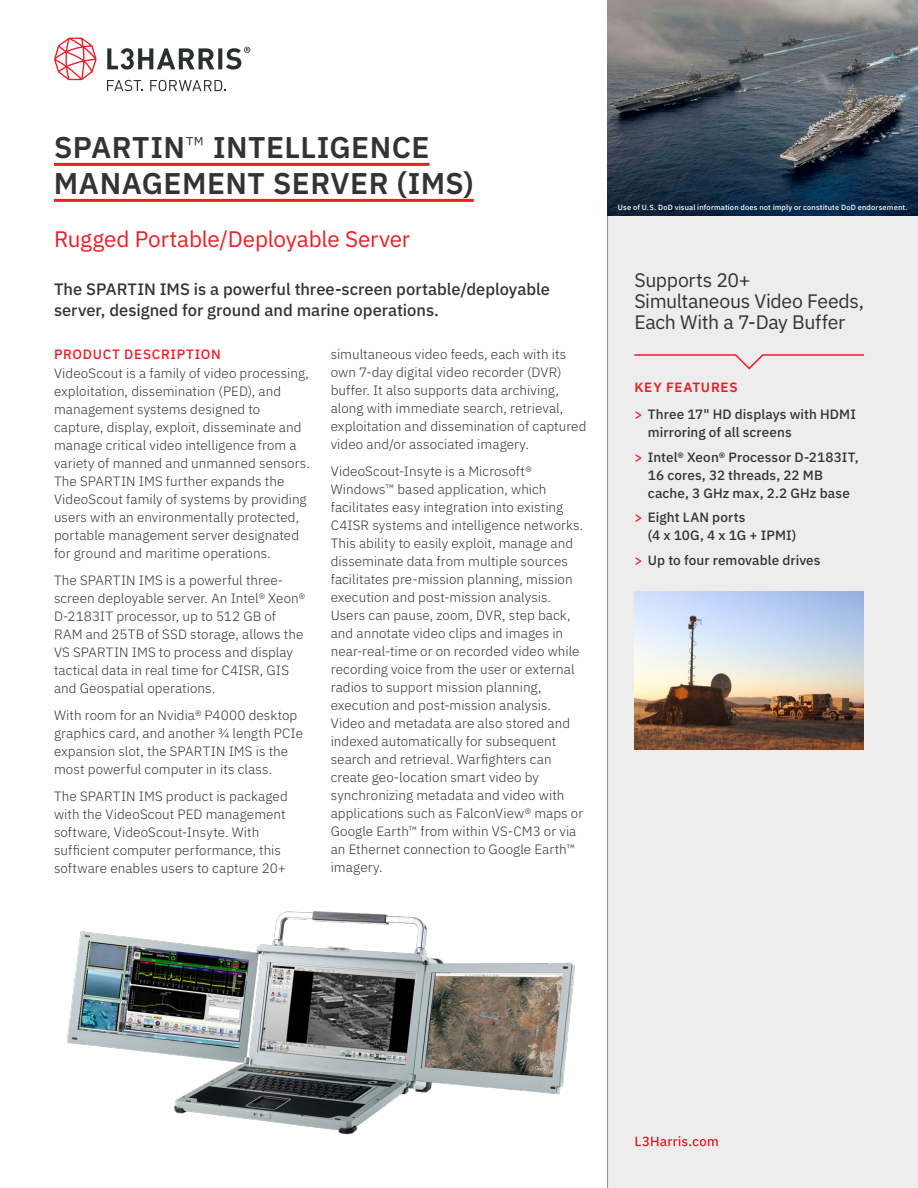
<style>
.page{position:relative;width:918px;height:1188px;background:#fff}
.page>*{position:absolute;margin:0;border:0;box-sizing:border-box;transform-origin:0 0}
.t1{font:600 30px/36px "IBM Plex Sans";letter-spacing:.015em;color:#333334}
.t2{font:22.5px "IBM Plex Sans";letter-spacing:-.01em;color:#ed1d24}
.t3{font:19.5px/21px "IBM Plex Sans";letter-spacing:-.02em;color:#333334}
.t4{font:500 16.5px/21px "IBM Plex Sans";color:#333334}
.t5{font:300 13.5px/18px "IBM Plex Sans";letter-spacing:.005em;color:#333334}
.t6{font:500 13.5px/18px "IBM Plex Sans";letter-spacing:.005em;color:#333334}
.t7{font:500 13.5px "IBM Plex Sans";letter-spacing:.055em;color:#ed1d24}
.t8{font:500 7.5px "IBM Plex Sans";letter-spacing:.02em;color:#fff}
.s1{font-weight:300}
.s2{font-weight:600;color:#ed1d24}
.s3{color:#ed1d24}
</style>
<div class="page">
<div style="left:608px;top:0;width:310px;height:1188px;background:#ededee"></div>
<hr style="left:607px;top:0;width:1px;height:1188px;background:#8a8c8e">
<svg style="left:634px;top:354px;width:231px;height:16px"></svg>
<svg style="left:636px;top:1136px;width:82px;height:10px"></svg>
<hr style="left:54px;top:163px;width:376px;height:3px;background:#ed1d24">
<hr style="left:54px;top:199px;width:420px;height:3px;background:#ed1d24">
<img style="left:67px;top:911px;width:509px;height:224px">
<img style="left:634px;top:592px;width:230px;height:157px">
<img style="left:608px;top:0;width:310px;height:216px">
<svg style="left:107px;top:80px;width:36px;height:11px"></svg>
<svg style="left:150px;top:80px;width:76px;height:11px"></svg>
<svg style="left:54px;top:38px;width:43px;height:42px"></svg>
<svg style="left:107px;top:47px;width:143px;height:23px"></svg>
<h1 class="t1" style="left:54px;top:127px;width:421px">SPARTIN<span class="s1">™</span> INTELLIGENCE<br>MANAGEMENT SERVER (IMS)</h1>
<h2 class="t2" style="left:54px;top:222px;width:358px">Rugged Portable/Deployable Server</h2>
<p class="t4" style="left:54px;top:277px;width:497px">The SPARTIN IMS is a powerful three-screen portable/deployable server, designed for ground and marine operations.</p>
<p class="t7" style="left:54px;top:344px;width:168px">PRODUCT DESCRIPTION</p>
<p class="t5" style="left:54px;top:364px;width:257px">VideoScout is a family of video processing, exploitation, dissemination (PED), and management systems designed to capture, display, exploit, disseminate and manage critical video intelligence from a variety of manned and unmanned sensors.<br>The SPARTIN IMS further expands the VideoScout family of systems by providing users with an environmentally protected, portable management server designated for ground and maritime operations.</p>
<p class="t5" style="left:54px;top:570px;width:253px">The SPARTIN IMS is a powerful three&shy;screen deployable server. An Intel® Xeon® D-2183IT processor, up to 512 GB of RAM and 25TB of SSD storage, allows the VS SPARTIN IMS to process and display tactical data in real time for C4ISR, GIS and Geospatial operations.</p>
<p class="t5" style="left:54px;top:705px;width:251px">With room for an Nvidia® P4000 desktop graphics card, and another ¾ length PCIe expansion slot, the SPARTIN IMS is the most powerful computer in its class.</p>
<p class="t5" style="left:54px;top:786px;width:235px">The SPARTIN IMS product is packaged with the VideoScout PED management software, VideoScout-Insyte. With sufficient computer performance, this software enables users to capture 20+</p>
<p class="t5" style="left:331px;top:344px;width:257px">simultaneous video feeds, each with its own 7-day digital video recorder (DVR) buffer. It also supports data archiving, along with immediate search, retrieval, exploitation and dissemination of captured video and/or associated imagery.</p>
<p class="t5" style="left:331px;top:461px;width:254px">VideoScout-Insyte is a Microsoft® Windows™ based application, which facilitates easy integration into existing C4ISR systems and intelligence networks.<br>This ability to easily exploit, manage and disseminate data from multiple sources facilitates pre-mission planning, mission execution and post-mission analysis.<br>Users can pause, zoom, DVR, step back, and annotate video clips and images in near-real-time or on recorded video while recording voice from the user or external radios to support mission planning, execution and post-mission analysis.<br>Video and metadata are also stored and indexed automatically for subsequent search and retrieval. Warfighters can create geo-location smart video by synchronizing metadata and video with applications such as FalconView® maps or Google Earth™ from within VS-CM3 or via an Ethernet connection to Google Earth™ imagery.</p>
<p class="t8" style="left:618px;top:201px;width:291px">Use of U.S. DoD visual information does not imply or constitute DoD endorsement.</p>
<h3 class="t3" style="left:634px;top:268px;width:231px">Supports 20+<br>Simultaneous Video Feeds,<br>Each With a 7-Day Buffer</h3>
<p class="t6" style="left:634px;top:373px;width:223px;line-height:27px"><span class="s2">KEY FEATURES<br></span><span class="s3">&gt;</span> Three 17" HD displays with HDMI</p>
<p class="t6" style="left:634px;top:419px;width:226px;line-height:24.8px;text-indent:14px">mirroring of all screens<br><span class="s3">&gt;</span> Intel® Xeon® Processor D-2183IT,</p>
<p class="t6" style="left:648px;top:465px;width:204px">16 cores, 32 threads, 22 MB cache, 3 GHz max, 2.2 GHz base</p>
<p class="t6" style="left:648px;top:508px;width:150px;text-indent:-14px"><span class="s3">&gt;</span> Eight LAN ports<br>(4 x 10G, 4 x 1G + IPMI)</p>
<p class="t6" style="left:634px;top:550px;width:188px"><span class="s3">&gt;</span> Up to four removable drives</p>
</div>
